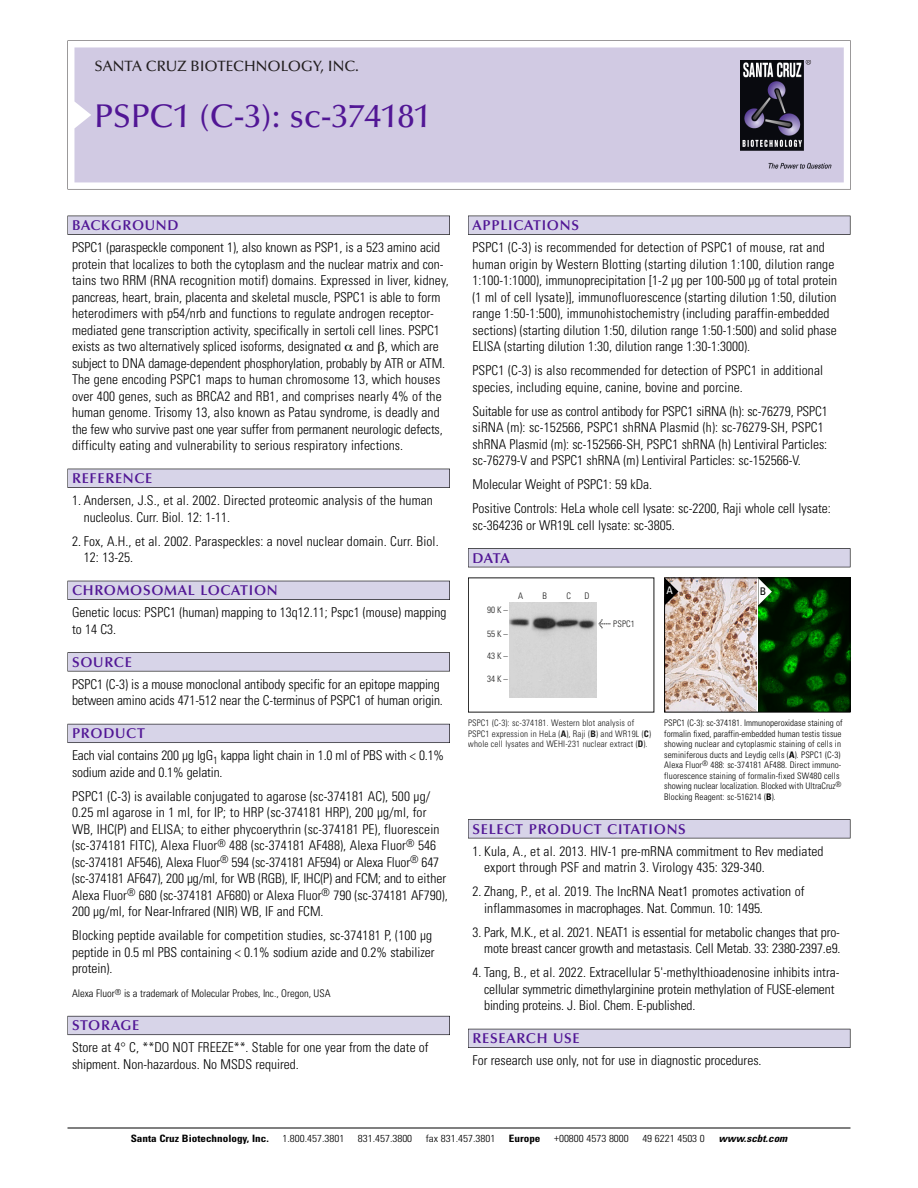
<style>
.page{position:relative;width:918px;height:1188px;background:#fff}
.page>*{position:absolute;margin:0;border:0;box-sizing:border-box;transform-origin:0 0}
.t1{font:500 33px "Optima";color:#511695}
.t2{font:500 15px "Optima";color:#231f20}
.t3{font:600 14.25px "Optima";letter-spacing:.05em;color:#511695}
.t4{font:300 condensed 13.5px/16.5px "Univers";color:#000}
.t5{font:300 condensed 10.5px "Univers";color:#000}
.t6{font:condensed 10.5px "Univers";color:#fff}
.t7{font:condensed 10.5px "Univers";color:#000}
.t8{font:300 condensed 10.2px "Univers";color:#000;scale:1.1 1}
.t9{font:700 condensed 10.2px "Univers";color:#000;scale:1.1 1}
.t10{font:italic 700 condensed 10.2px "Univers";color:#000;scale:1.1 1}
.t11{font:300 condensed 9px/10.5px "Univers";letter-spacing:.015em;color:#000}
.t12{font:300 condensed 9px/10.5px "Univers";letter-spacing:.015em;color:#191919}
.s1{font-family:"Meta Plus";font-weight:400;font-stretch:normal;font-size:10.5px}
.s2{font-weight:700}
</style>
<div class="page">
<svg style="left:68px;top:40px;width:783px;height:149px"></svg>
<div style="left:74px;top:47px;width:770px;height:135px;background:#d1cae3"></div>
<img style="left:741px;top:60px;width:90px;height:108px">
<div style="left:68px;top:216px;width:382px;height:19px;background:#535256"></div>
<div style="left:68px;top:216px;width:381px;height:18px;background:#d7d4e8"></div>
<div style="left:68px;top:469px;width:382px;height:19px;background:#525156"></div>
<div style="left:68px;top:469px;width:381px;height:18px;background:#d7d4e8"></div>
<div style="left:68px;top:581px;width:382px;height:19px;background:#515057"></div>
<div style="left:68px;top:581px;width:381px;height:18px;background:#d7d4e8"></div>
<div style="left:68px;top:652px;width:382px;height:19px;background:#575659"></div>
<div style="left:68px;top:653px;width:381px;height:18px;background:#d7d4e8"></div>
<div style="left:68px;top:724px;width:382px;height:19px;background:#595860"></div>
<div style="left:68px;top:724px;width:381px;height:18px;background:#d7d4e8"></div>
<div style="left:68px;top:1016px;width:382px;height:19px;background:#64626c"></div>
<div style="left:68px;top:1016px;width:381px;height:18px;background:#d7d4e8"></div>
<div style="left:468px;top:216px;width:382px;height:19px;background:#535256"></div>
<div style="left:468px;top:216px;width:382px;height:18px;background:#d7d4e8"></div>
<div style="left:468px;top:548px;width:382px;height:19px;background:#515155"></div>
<div style="left:468px;top:549px;width:382px;height:18px;background:#d7d4e8"></div>
<div style="left:468px;top:819px;width:382px;height:19px;background:#545357"></div>
<div style="left:468px;top:820px;width:382px;height:18px;background:#d7d4e8"></div>
<div style="left:468px;top:1029px;width:382px;height:19px;background:#535259"></div>
<div style="left:468px;top:1029px;width:382px;height:18px;background:#d7d4e8"></div>
<hr style="left:68px;top:1128px;width:782px;height:1px;background:#000">
<img style="left:509px;top:603px;width:88px;height:95px">
<img style="left:758px;top:580px;width:90px;height:130px">
<img style="left:666px;top:580px;width:90px;height:130px">
<div style="left:664px;top:578px;width:186px;height:134px;border:1px solid #000"></div>
<svg style="left:758px;top:578px;width:14px;height:27px"></svg>
<svg style="left:665px;top:578px;width:13px;height:27px"></svg>
<p class="t2" style="left:94px;top:60px;width:266px">SANTA CRUZ BIOTECHNOLOGY, INC.</p>
<p class="t1" style="left:94px;top:102px;width:338px">PSPC1 (C-3): sc-374181</p>
<p class="t3" style="left:72px;top:219px;width:108px">BACKGROUND</p>
<p class="t4" style="left:72px;top:240px;width:378px">PSPC1 (paraspeckle component 1), also known as PSP1, is a 523 amino acid protein that localizes to both the cytoplasm and the nuclear matrix and con&shy;tains two RRM (RNA recognition motif) domains. Expressed in liver, kidney, pancreas, heart, brain, placenta and skeletal muscle, PSPC1 is able to form heterodimers with p54/nrb and functions to regulate androgen receptor&shy;mediated gene transcription activity, specifically in sertoli cell lines. PSPC1 exists as two alternatively spliced isoforms, designated and , which are subject to DNA damage-dependent phosphorylation, probably by ATR or ATM.<br>The gene encoding PSPC1 maps to human chromosome 13, which houses over 400 genes, such as BRCA2 and RB1, and comprises nearly 4% of the human genome. Trisomy 13, also known as Patau syndrome, is deadly and the few who survive past one year suffer from permanent neurologic defects, difficulty eating and vulnerability to serious respiratory infections.</p>
<p class="t3" style="left:72px;top:472px;width:82px">REFERENCE</p>
<p class="t4" style="left:84px;top:493px;width:351px;text-indent:-12px">1. Andersen, J.S., et al. 2002. Directed proteomic analysis of the human nucleolus. Curr. Biol. 12: 1-11.</p>
<p class="t4" style="left:84px;top:534px;width:357px;text-indent:-12px">2. Fox, A.H., et al. 2002. Paraspeckles: a novel nuclear domain. Curr. Biol.<br>12: 13-25.</p>
<p class="t3" style="left:72px;top:584px;width:207px">CHROMOSOMAL LOCATION</p>
<p class="t4" style="left:72px;top:606px;width:376px">Genetic locus: PSPC1 (human) mapping to 13q12.11; Pspc1 (mouse) mapping to 14 C3.</p>
<p class="t3" style="left:72px;top:656px;width:61px">SOURCE</p>
<p class="t4" style="left:72px;top:677px;width:372px">PSPC1 (C-3) is a mouse monoclonal antibody specific for an epitope mapping between amino acids 471-512 near the C-terminus of PSPC1 of human origin.</p>
<p class="t3" style="left:72px;top:727px;width:74px">PRODUCT</p>
<p class="t4" style="left:72px;top:749px;width:374px">Each vial contains 200 µg IgG<sub>1</sub> kappa light chain in 1.0 ml of PBS with &lt; 0.1% sodium azide and 0.1% gelatin.</p>
<p class="t4" style="left:72px;top:789px;width:377px">PSPC1 (C-3) is available conjugated to agarose (sc-374181 AC), 500 µg/ 0.25 ml agarose in 1 ml, for IP; to HRP (sc-374181 HRP), 200 µg/ml, for WB, IHC(P) and ELISA; to either phycoerythrin (sc-374181 PE), fluorescein (sc-374181 FITC), Alexa Fluor<sup>®</sup> 488 (sc-374181 AF488), Alexa Fluor<sup>®</sup> 546 (sc-374181 AF546), Alexa Fluor<sup>®</sup> 594 (sc-374181 AF594) or Alexa Fluor<sup>®</sup> 647 (sc-374181 AF647), 200 µg/ml, for WB (RGB), IF, IHC(P) and FCM; and to either Alexa Fluor<sup>®</sup> 680 (sc-374181 AF680) or Alexa Fluor<sup>®</sup> 790 (sc-374181 AF790), 200 µg/ml, for Near-Infrared (NIR) WB, IF and FCM.</p>
<p class="t4" style="left:72px;top:929px;width:364px">Blocking peptide available for competition studies, sc-374181 P, (100 µg peptide in 0.5 ml PBS containing &lt; 0.1% sodium azide and 0.2% stabilizer protein).</p>
<p class="t5" style="left:72px;top:990px;width:260px">Alexa Fluor<sup>®</sup> is a trademark of Molecular Probes, Inc., Oregon, USA</p>
<p class="t3" style="left:72px;top:1020px;width:69px">STORAGE</p>
<p class="t4" style="left:72px;top:1041px;width:358px">Store at 4° C, **DO NOT FREEZE**. Stable for one year from the date of shipment. Non-hazardous. No MSDS required.</p>
<p class="t3" style="left:473px;top:219px;width:108px">APPLICATIONS</p>
<p class="t4" style="left:473px;top:240px;width:366px">PSPC1 (C-3) is recommended for detection of PSPC1 of mouse, rat and human origin by Western Blotting (starting dilution 1:100, dilution range 1:100-1:1000), immunoprecipitation [1-2 µg per 100-500 µg of total protein (1 ml of cell lysate)], immunofluorescence (starting dilution 1:50, dilution range 1:50-1:500), immunohistochemistry (including paraffin-embedded sections) (starting dilution 1:50, dilution range 1:50-1:500) and solid phase ELISA (starting dilution 1:30, dilution range 1:30-1:3000).</p>
<p class="t4" style="left:473px;top:363px;width:352px">PSPC1 (C-3) is also recommended for detection of PSPC1 in additional species, including equine, canine, bovine and porcine.</p>
<p class="t4" style="left:473px;top:404px;width:357px">Suitable for use as control antibody for PSPC1 siRNA (h): sc-76279, PSPC1 siRNA (m): sc-152566, PSPC1 shRNA Plasmid (h): sc-76279-SH, PSPC1 shRNA Plasmid (m): sc-152566-SH, PSPC1 shRNA (h) Lentiviral Particles: sc-76279-V and PSPC1 shRNA (m) Lentiviral Particles: sc-152566-V.</p>
<p class="t4" style="left:473px;top:477px;width:181px">Molecular Weight of PSPC1: 59 kDa.</p>
<p class="t4" style="left:473px;top:501px;width:360px">Positive Controls: HeLa whole cell lysate: sc-2200, Raji whole cell lysate: sc-364236 or WR19L cell lysate: sc-3805.</p>
<p class="t3" style="left:473px;top:552px;width:39px">DATA</p>
<p class="t12" style="left:487px;top:605px;width:22px">90K–</p>
<p class="t12" style="left:487px;top:629px;width:22px">55K–</p>
<p class="t12" style="left:487px;top:652px;width:22px">43K–</p>
<p class="t12" style="left:487px;top:674px;width:22px">34K–</p>
<p class="t12" style="left:518px;top:592px;width:7px">A</p>
<p class="t12" style="left:543px;top:592px;width:6px">B</p>
<p class="t12" style="left:566px;top:592px;width:6px">C</p>
<p class="t12" style="left:585px;top:592px;width:7px">D</p>
<p class="t12" style="left:599px;top:619px;width:38px"><span class="s1">&lt;</span> PSPC1</p>
<p class="t6" style="left:667px;top:587px;width:8px">A</p>
<p class="t7" style="left:760px;top:587px;width:8px">B</p>
<p class="t12" style="left:468px;top:719px;width:185px">PSPC1 (C-3): sc-374181. Western blot analysis of<br>PSPC1 expression in HeLa (<span class="s2">A</span>), Raji (<span class="s2">B</span>) and WR19L (<span class="s2">C</span>) whole cell lysates and WEHI-231 nuclear extract (<span class="s2">D</span>).</p>
<p class="t11" style="left:664px;top:719px;width:180px">PSPC1 (C-3): sc-374181. Immunoperoxidase staining of formalin fixed, paraffin-embedded human testis tissue showing nuclear and cytoplasmic staining of cells in seminiferous ducts and Leydig cells (<span class="s2">A</span>). PSPC1 (C-3)<br>Alexa Fluor<sup>®</sup> 488: sc-374181 AF488. Direct immuno&shy;fluorescence staining of formalin-fixed SW480 cells showing nuclear localization. Blocked with UltraCruz<sup>® </sup>Blocking Reagent: sc-516214 (<span class="s2">B</span>).</p>
<p class="t3" style="left:473px;top:823px;width:215px">SELECT PRODUCT CITATIONS</p>
<p class="t4" style="left:484px;top:844px;width:341px;text-indent:-12px">1. Kula, A., et al. 2013. HIV-1 pre-mRNA commitment to Rev mediated export through PSF and matrin 3. Virology 435: 329-340.</p>
<p class="t4" style="left:484px;top:885px;width:322px;text-indent:-12px">2. Zhang, P., et al. 2019. The lncRNA Neat1 promotes activation of inflammasomes in macrophages. Nat. Commun. 10: 1495.</p>
<p class="t4" style="left:473px;top:925px;width:370px;text-align:right">3. Park, M.K., et al. 2021. NEAT1 is essential for metabolic changes that pro&shy;mote breast cancer growth and metastasis. Cell Metab. 33: 2380-2397.e9.</p>
<p class="t4" style="left:484px;top:966px;width:357px;text-indent:-12px">4. Tang, B., et al. 2022. Extracellular 5'-methylthioadenosine inhibits intra&shy;cellular symmetric dimethylarginine protein methylation of FUSE-element binding proteins. J. Biol. Chem. E-published.</p>
<p class="t3" style="left:473px;top:1032px;width:109px">RESEARCH USE</p>
<p class="t4" style="left:473px;top:1054px;width:291px">For research use only, not for use in diagnostic procedures.</p>
<p class="t9" style="left:131px;top:1135px;width:127px">Santa Cruz Biotechnology, Inc.</p>
<p class="t8" style="left:282px;top:1135px;width:58px">1.800.457.3801</p>
<p class="t8" style="left:358px;top:1135px;width:51px">831.457.3800</p>
<p class="t8" style="left:426px;top:1135px;width:65px">fax 831.457.3801</p>
<p class="t9" style="left:509px;top:1135px;width:30px">Europe</p>
<p class="t8" style="left:554px;top:1135px;width:69px">+00800 4573 8000</p>
<p class="t8" style="left:642px;top:1135px;width:58px">49 6221 4503 0</p>
<p class="t10" style="left:719px;top:1135px;width:66px">www.scbt.com</p>
</div>
